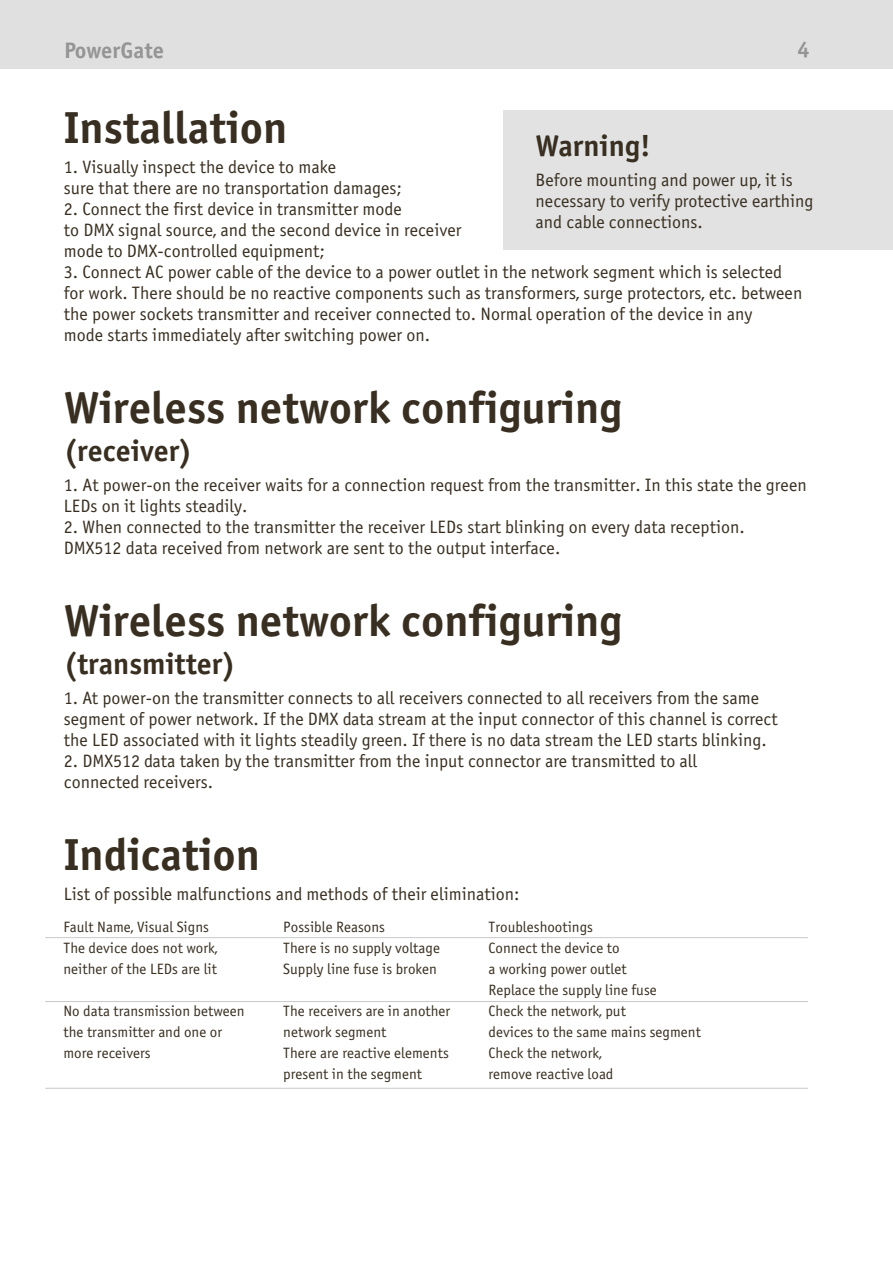
<style>
.page{position:relative;width:893px;height:1263px;background:#fff}
.page>*{position:absolute;margin:0;border:0;box-sizing:border-box;transform-origin:0 0}
.t1{font:700 45px "Officina Sans C";color:#382f22}
.t2{font:700 30px "Officina Sans C";color:#382f22}
.t3{font:700 22.5px "Officina Sans C";color:#969595}
.t4{font:18px/21px "Officina Sans C";color:#382f22}
.t5{font:15px/21px "Officina Sans C";color:#382f22}
</style>
<div class="page">
<div style="left:504px;top:111px;width:389px;height:139px;background:#e2e2e2"></div>
<div style="left:0;top:0;width:893px;height:68px;background:#e1e0e0"></div>
<hr style="left:45px;top:937px;width:763px;height:1px;background:#c9c9c9">
<hr style="left:45px;top:1001px;width:763px;height:1px;background:#c9c9c9">
<hr style="left:45px;top:1088px;width:763px;height:1px;background:#c9c9c9">
<p class="t3" style="left:64px;top:38px;width:101px">PowerGate</p>
<p class="t3" style="left:797px;top:37px;width:14px">4</p>
<h1 class="t1" style="left:64px;top:102px;width:225px">Installation</h1>
<p class="t4" style="left:64px;top:156px;width:340px">1. Visually inspect the device to make<br>sure that there are no transportation damages;</p>
<p class="t4" style="left:64px;top:198px;width:399px">2. Connect the first device in transmitter mode<br>to DMX signal source, and the second device in receiver mode to DMX-controlled equipment;</p>
<p class="t4" style="left:64px;top:261px;width:740px">3. Connect AC power cable of the device to a power outlet in the network segment which is selected for work. There should be no reactive components such as transformers, surge protectors, etc. between the power sockets transmitter and receiver connected to. Normal operation of the device in any<br>mode starts immediately after switching power on.</p>
<h2 class="t2" style="left:536px;top:128px;width:117px">Warning!</h2>
<p class="t4" style="left:536px;top:169px;width:279px">Before mounting and power up, it is necessary to verify protective earthing and cable connections.</p>
<h1 class="t1" style="left:64px;top:382px;width:560px">Wireless network configuring</h1>
<h2 class="t2" style="left:64px;top:433px;width:130px">(receiver)</h2>
<p class="t4" style="left:64px;top:474px;width:744px">1. At power-on the receiver waits for a connection request from the transmitter. In this state the green<br>LEDs on it lights steadily.</p>
<p class="t4" style="left:64px;top:516px;width:682px">2. When connected to the transmitter the receiver LEDs start blinking on every data reception.<br>DMX512 data received from network are sent to the output interface.</p>
<h1 class="t1" style="left:64px;top:595px;width:560px">Wireless network configuring</h1>
<h2 class="t2" style="left:64px;top:646px;width:173px">(transmitter)</h2>
<p class="t4" style="left:64px;top:687px;width:715px">1. At power-on the transmitter connects to all receivers connected to all receivers from the same segment of power network. If the DMX data stream at the input connector of this channel is correct the LED associated with it lights steadily green. If there is no data stream the LED starts blinking.</p>
<p class="t4" style="left:64px;top:750px;width:635px">2. DMX512 data taken by the transmitter from the input connector are transmitted to all connected receivers.</p>
<h1 class="t1" style="left:64px;top:829px;width:198px">Indication</h1>
<p class="t4" style="left:64px;top:884px;width:457px">List of possible malfunctions and methods of their elimination:</p>
<p class="t5" style="left:63px;top:917px;width:156px">Fault Name, Visual Signs<br>The device does not work, neither of the LEDs are lit</p>
<p class="t5" style="left:63px;top:1001px;width:183px">No data transmission between the transmitter and one or more receivers</p>
<p class="t5" style="left:283px;top:917px;width:158px">Possible Reasons<br>There is no supply voltage<br>Supply line fuse is broken</p>
<p class="t5" style="left:283px;top:1001px;width:169px">The receivers are in another network segment<br>There are reactive elements present in the segment</p>
<p class="t5" style="left:489px;top:917px;width:214px">Troubleshootings<br>Connect the device to<br>a working power outlet<br>Replace the supply line fuse<br>Check the network, put<br>devices to the same mains segment<br>Check the network,<br>remove reactive load</p>
</div>
